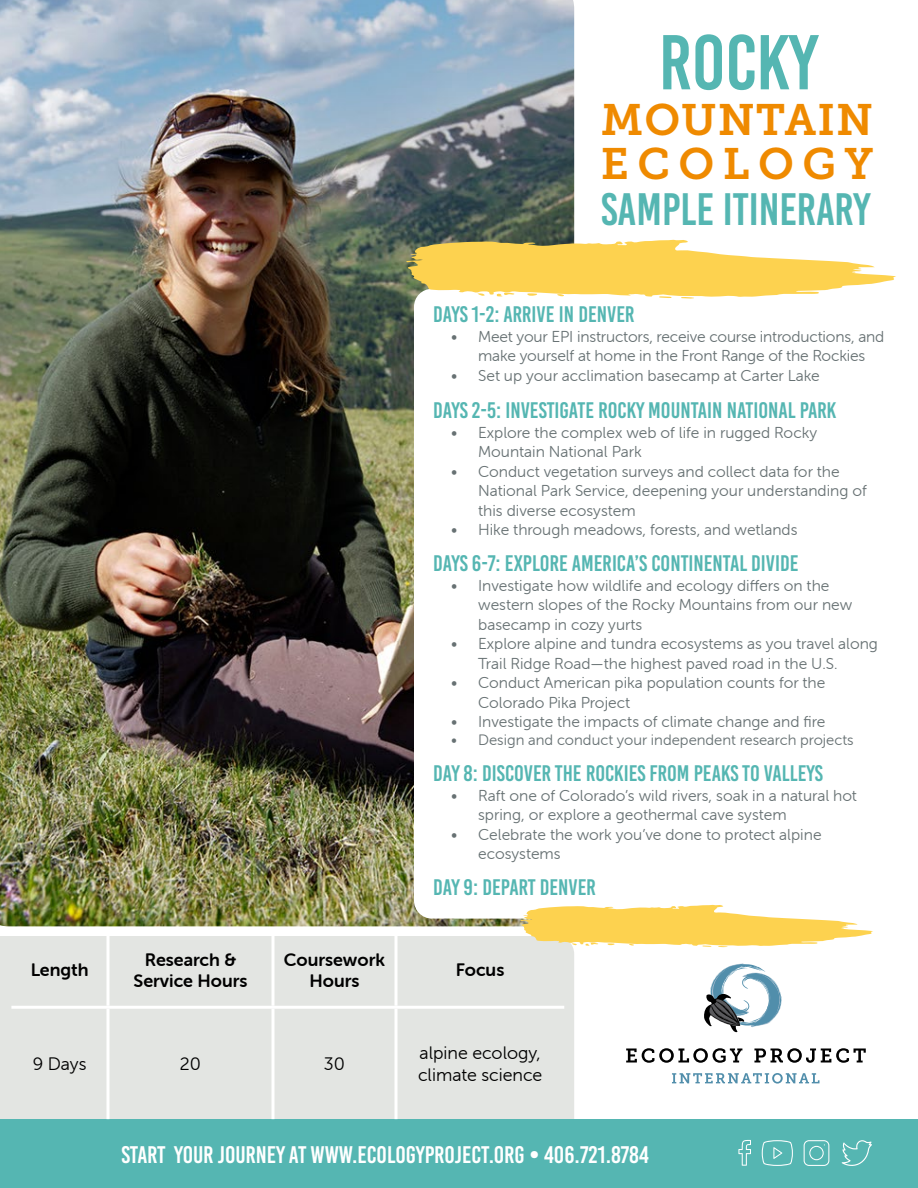
<style>
.page{position:relative;width:918px;height:1188px;background:#fff}
.page>*{position:absolute;margin:0;border:0;box-sizing:border-box;transform-origin:0 0}
.t1{font:77.55px "Bebas Kai";color:#55b6b2}
.t2{font:45.45px "Bebas Kai";color:#55b6b2}
.t3{font:43.8px/44.2px "Museo Slab 700";letter-spacing:.025em;color:#ef8a00}
.t4{font:24px "Bebas Kai";color:#fff}
.t5{font:22.5px "Bebas Kai";color:#55b6b2}
.t6{font:18px/21.6px "Museo Sans Rounded 700";color:#000;text-align:center}
.t7{font:18px/21.6px "Museo Sans Rounded 300";color:#000}
.t8{font:15.75px/19.5px "Museo Sans Rounded 300";color:#677173}
.t9{font:15px "Museo Sans Rounded 300";color:#677173}
</style>
<div class="page">
<div style="left:0;top:936px;width:574px;height:183px;background:#e3e5e2"></div>
<div style="left:0;top:1119px;width:918px;height:69px;background:#55b6b2"></div>
<svg style="left:738px;top:1140px;width:13px;height:26px"></svg>
<svg style="left:804px;top:1140px;width:25px;height:26px"></svg>
<svg style="left:842px;top:1140px;width:30px;height:26px"></svg>
<svg style="left:762px;top:1140px;width:31px;height:26px"></svg>
<img style="left:0;top:0;width:574px;height:926px">
<svg style="left:414px;top:299px;width:299px;height:620px"></svg>
<svg style="left:106px;top:936px;width:4px;height:70px"></svg>
<hr style="left:272px;top:932px;width:2px;height:74px;background:#fff">
<svg style="left:394px;top:936px;width:4px;height:70px"></svg>
<hr style="left:11px;top:1006px;width:97px;height:3px;background:#fff">
<hr style="left:108px;top:1006px;width:165px;height:3px;background:#fff">
<hr style="left:106px;top:1009px;width:4px;height:110px;background:#f8f8f7">
<hr style="left:273px;top:1006px;width:123px;height:3px;background:#fff">
<hr style="left:272px;top:1009px;width:2px;height:110px;background:#fff">
<hr style="left:396px;top:1006px;width:168px;height:3px;background:#fff">
<hr style="left:394px;top:1009px;width:4px;height:110px;background:#f8f8f7">
<svg style="left:704px;top:963px;width:78px;height:70px"></svg>
<svg style="left:626px;top:1048px;width:116px;height:15px"></svg>
<svg style="left:754px;top:1048px;width:112px;height:15px"></svg>
<svg style="left:672px;top:1073px;width:148px;height:11px"></svg>
<svg style="left:406px;top:240px;width:490px;height:59px"></svg>
<svg style="left:520px;top:905px;width:353px;height:42px"></svg>
<h1 class="t1" style="left:660px;top:21px;width:160px">ROCKY</h1>
<h3 class="t3" style="left:601px;top:98px;width:274px">MOUNTAIN<br>ECOLOGY</h3>
<h2 class="t2" style="left:601px;top:185px;width:271px">SAMPLE ITINERARY</h2>
<h3 class="t5" style="left:433px;top:302px;width:203px">DAYS 1-2: ARRIVE IN DENVER</h3>
<p class="t8" style="left:451px;top:327px;width:435px;text-align:center">• Meet your EPI instructors, receive course introductions, and make yourself at home in the Front Range of the Rockies</p>
<p class="t8" style="left:451px;top:366px;width:370px">• Set up your acclimation basecamp at Carter Lake</p>
<h3 class="t5" style="left:433px;top:398px;width:405px">DAYS 2-5: INVESTIGATE ROCKY MOUNTAIN NATIONAL PARK</h3>
<p class="t8" style="left:478px;top:423px;width:340px;text-indent:-27px">• Explore the complex web of life in rugged Rocky<br>Mountain National Park</p>
<p class="t8" style="left:478px;top:462px;width:390px;text-indent:-27px">• Conduct vegetation surveys and collect data for the<br>National Park Service, deepening your understanding of this diverse ecosystem</p>
<p class="t8" style="left:451px;top:520px;width:348px">• Hike through meadows, forests, and wetlands</p>
<h3 class="t5" style="left:433px;top:551px;width:367px">DAYS 6-7: EXPLORE AMERICA’S CONTINENTAL DIVIDE</h3>
<p class="t8" style="left:478px;top:576px;width:376px;text-indent:-27px">• Investigate how wildlife and ecology differs on the western slopes of the Rocky Mountains from our new basecamp in cozy yurts</p>
<p class="t8" style="left:478px;top:634px;width:401px;text-indent:-27px">• Explore alpine and tundra ecosystems as you travel along<br>Trail Ridge Road—the highest paved road in the U.S.</p>
<p class="t8" style="left:478px;top:673px;width:349px;text-indent:-27px">• Conduct American pika population counts for the<br>Colorado Pika Project</p>
<p class="t8" style="left:451px;top:712px;width:376px">• Investigate the impacts of climate change and fire</p>
<p class="t9" style="left:451px;top:732px;width:404px">• Design and conduct your independent research projects</p>
<h3 class="t5" style="left:433px;top:761px;width:391px">DAY 8: DISCOVER THE ROCKIES FROM PEAKS TO VALLEYS</h3>
<p class="t8" style="left:478px;top:786px;width:380px;text-indent:-27px">• Raft one of Colorado’s wild rivers, soak in a natural hot spring, or explore a geothermal cave system</p>
<p class="t8" style="left:478px;top:825px;width:345px;text-indent:-27px">• Celebrate the work you’ve done to protect alpine ecosystems</p>
<h3 class="t5" style="left:433px;top:875px;width:164px">DAY 9: DEPART DENVER</h3>
<p class="t6" style="left:31px;top:959px;width:59px">Length</p>
<p class="t6" style="left:134px;top:949px;width:116px">Research &amp;<br>Service Hours</p>
<p class="t6" style="left:284px;top:949px;width:103px">Coursework<br>Hours</p>
<p class="t6" style="left:456px;top:959px;width:50px">Focus</p>
<p class="t7" style="left:33px;top:1053px;width:55px">9 Days</p>
<p class="t7" style="left:180px;top:1053px;width:23px">20</p>
<p class="t7" style="left:324px;top:1053px;width:23px">30</p>
<p class="t7" style="left:418px;top:1042px;width:126px">alpine ecology, climate science</p>
<h3 class="t4" style="left:121px;top:1141px;width:529px">START YOUR JOURNEY AT WWW.ECOLOGYPROJECT.ORG • 406.721.8784</h3>
</div>
